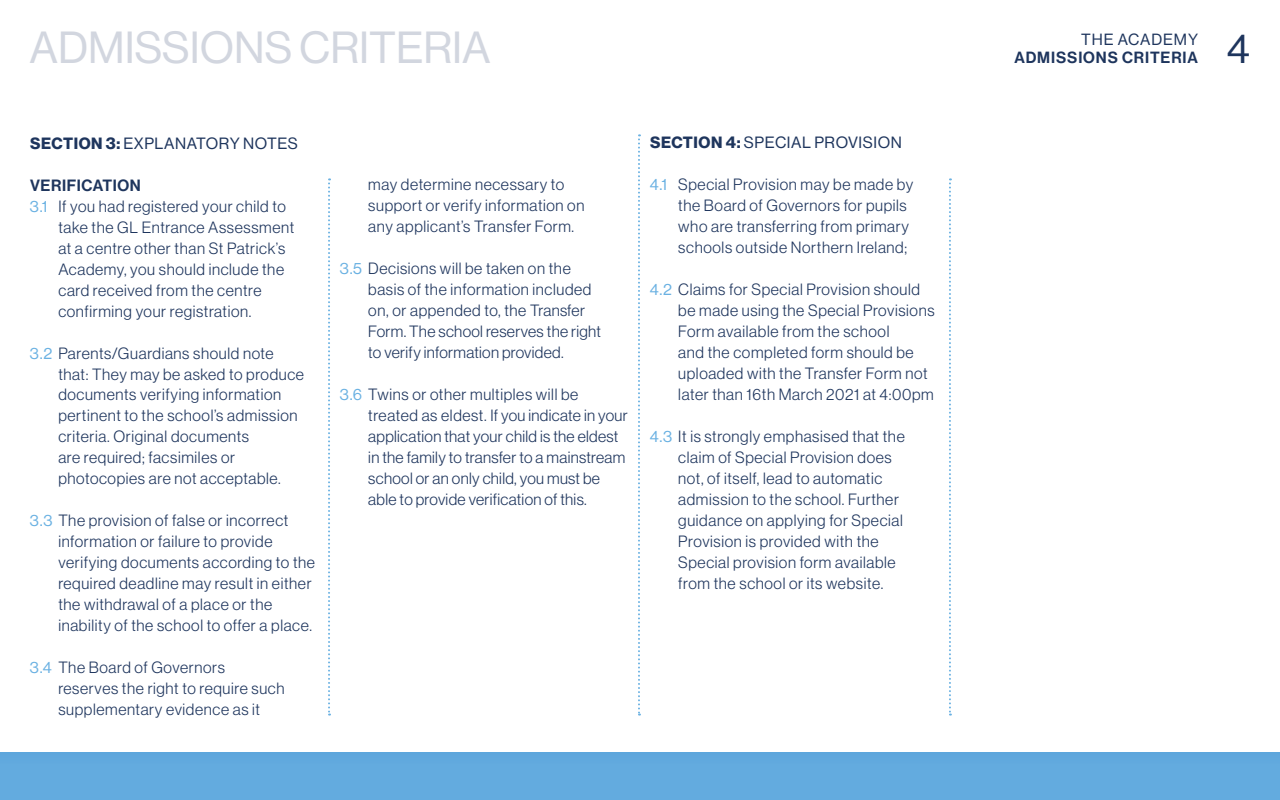
<style>
.page{position:relative;width:1280px;height:800px;background:#fff}
.page>*{position:absolute;margin:0;border:0;box-sizing:border-box;transform-origin:0 0}
.t1{font:44px "Haas Grot Disp 55 Roman";color:#d2d6df}
.t2{font:40.9px "Haas Grot Disp 55 Roman";color:#1e355d}
.t3{font:300 16px/21px "Haas Grot Disp 45";letter-spacing:.04em;color:#1e355d}
.t4{font:300 16px/21px "Haas Grot Disp 45";letter-spacing:.02em;color:#1e355d}
.t5{font:16px "Haas Grot Disp 55 Roman";letter-spacing:.035em;color:#1e355d}
.t6{font:500 16px "Haas Grot Disp 65";letter-spacing:.035em;color:#1e355d}
.t7{font:500 15.9px "Haas Grot Disp 65";letter-spacing:.055em;color:#1e355d}
.t8{font:15.9px "Haas Grot Disp 55 Roman";letter-spacing:.055em;color:#1e355d}
.s1{font-family:"Haas Grot Disp 75";font-weight:700}
.s2{font-family:"Haas Grot Disp 55 Roman";font-weight:400;color:#6ab1e2}
</style>
<div class="page">
<svg style="left:638px;top:134px;width:2px;height:582px"></svg>
<svg style="left:949px;top:178px;width:2px;height:538px"></svg>
<svg style="left:328px;top:178px;width:2px;height:538px"></svg>
<div style="left:0;top:752px;width:1280px;height:48px;background:#63abdf"></div>
<div style="left:0;top:752px;width:1280px;height:12px;background:#5fa7dd"></div>
<h1 class="t1" style="left:30px;top:23px;width:463px">ADMISSIONS CRITERIA</h1>
<p class="t8" style="left:1081px;top:31px;width:118px">THE ACADEMY</p>
<p class="t7" style="left:1014px;top:49px;width:185px">ADMISSIONS CRITERIA</p>
<p class="t5" style="left:30px;top:134px;width:269px"><span class="s1">SECTION 3:</span> EXPLANATORY NOTES</p>
<p class="t6" style="left:30px;top:176px;width:112px">VERIFICATION</p>
<p class="t3" style="left:58px;top:195px;width:237px;text-indent:-28px"><span class="s2">3.1</span> If you had registered your child to take the GL Entrance Assessment at a centre other than St Patrick’s<br>Academy, you should include the card received from the centre confirming your registration.</p>
<p class="t3" style="left:58px;top:342px;width:247px;text-indent:-28px"><span class="s2">3.2</span> Parents/Guardians should note that: They may be asked to produce documents verifying information pertinent to the school’s admission criteria. Original documents<br>are required; facsimiles or photocopies are not acceptable.</p>
<p class="t3" style="left:58px;top:510px;width:258px;text-indent:-28px"><span class="s2">3.3</span> The provision of false or incorrect information or failure to provide verifying documents according to the required deadline may result in either the withdrawal of a place or the inability of the school to offer a place.</p>
<p class="t3" style="left:58px;top:657px;width:228px;text-indent:-28px"><span class="s2">3.4</span> The Board of Governors reserves the right to require such supplementary evidence as it</p>
<p class="t3" style="left:368px;top:174px;width:218px">may determine necessary to support or verify information on any applicant’s Transfer Form.</p>
<p class="t3" style="left:368px;top:258px;width:234px;text-indent:-28px"><span class="s2">3.5</span> Decisions will be taken on the basis of the information included on, or appended to, the Transfer Form. The school reserves the right to verify information provided.</p>
<p class="t4" style="left:368px;top:384px;width:261px;text-indent:-28px"><span class="s2">3.6</span> Twins or other multiples will be treated as eldest. If you indicate in your application that your child is the eldest in the family to transfer to a mainstream school or an only child, you must be able to provide verification of this.</p>
<p class="t5" style="left:650px;top:134px;width:253px"><span class="s1">SECTION 4:</span> SPECIAL PROVISION</p>
<p class="t3" style="left:678px;top:174px;width:237px;text-indent:-28px"><span class="s2">4.1</span> Special Provision may be made by the Board of Governors for pupils who are transferring from primary schools outside Northern Ireland;</p>
<p class="t3" style="left:678px;top:279px;width:258px;text-indent:-28px"><span class="s2">4.2</span> Claims for Special Provision should be made using the Special Provisions Form available from the school<br>and the completed form should be uploaded with the Transfer Form not later than 16th March 2021 at 4:00pm</p>
<p class="t3" style="left:678px;top:426px;width:228px;text-indent:-28px"><span class="s2">4.3</span> It is strongly emphasised that the claim of Special Provision does not, of itself, lead to automatic admission to the school. Further guidance on applying for Special Provision is provided with the Special provision form available from the school or its website.</p>
<h2 class="t2" style="left:1227px;top:26px;width:25px">4</h2>
</div>
